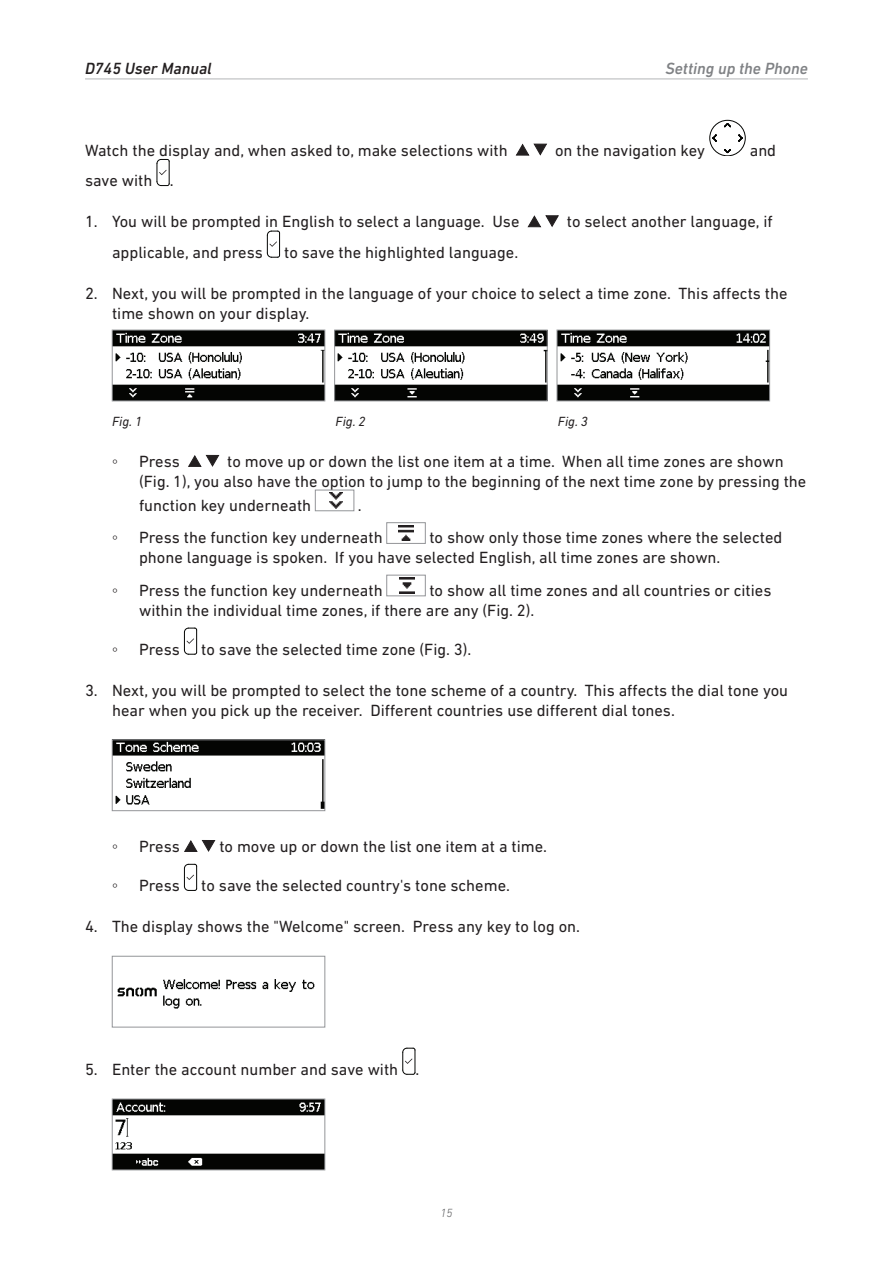
<style>
.page{position:relative;width:893px;height:1263px;background:#fff}
.page>*{position:absolute;margin:0;border:0;box-sizing:border-box;transform-origin:0 0}
.t1{font:16.5px/19.8px "DIN Next LT Pro";color:#231f20}
.t2{font:italic 500 16.5px "DIN Next LT Pro";color:#808285}
.t3{font:italic 500 16.5px "DIN Next LT Pro";color:#231f20}
.t4{font:16.5px "Calibri";color:#231f20}
.t5{font:italic 13.5px "DIN Next LT Pro";color:#231f20}
.t6{font:italic 300 12px "DIN Next LT Pro";color:#57585a}
</style>
<div class="page">
<hr style="left:85px;top:78px;width:723px;height:1px;background:#bcbdc0">
<svg style="left:516px;top:144px;width:31px;height:12px"></svg>
<div style="left:709px;top:120px;width:37px;height:36px;border:1px solid #040503;border-radius:50%"></div>
<svg style="left:724px;top:123px;width:7px;height:4px"></svg>
<svg style="left:724px;top:149px;width:7px;height:4px"></svg>
<svg style="left:738px;top:135px;width:5px;height:7px"></svg>
<svg style="left:712px;top:135px;width:5px;height:7px"></svg>
<svg style="left:156px;top:159px;width:14px;height:27px"></svg>
<svg style="left:527px;top:215px;width:32px;height:12px"></svg>
<svg style="left:267px;top:230px;width:13px;height:28px"></svg>
<img style="left:114px;top:332px;width:209px;height:67px">
<div style="left:112px;top:330px;width:213px;height:71px;border:1px solid #939598"></div>
<img style="left:336px;top:332px;width:209px;height:67px">
<img style="left:559px;top:332px;width:209px;height:67px">
<svg style="left:188px;top:455px;width:31px;height:12px"></svg>
<img style="left:329px;top:493px;width:13px;height:15px">
<div style="left:315px;top:490px;width:39px;height:21px;border:1px solid #939598"></div>
<img style="left:398px;top:525px;width:16px;height:16px">
<img style="left:399px;top:578px;width:16px;height:15px">
<div style="left:387px;top:575px;width:38px;height:21px;border:1px solid #939598"></div>
<svg style="left:184px;top:627px;width:13px;height:28px"></svg>
<img style="left:114px;top:742px;width:209px;height:67px">
<div style="left:112px;top:740px;width:213px;height:71px;border:1px solid #939598"></div>
<svg style="left:184px;top:840px;width:31px;height:12px"></svg>
<svg style="left:184px;top:864px;width:13px;height:27px"></svg>
<img style="left:117px;top:979px;width:198px;height:30px">
<div style="left:112px;top:956px;width:213px;height:71px;border:1px solid #939598"></div>
<svg style="left:402px;top:1047px;width:14px;height:28px"></svg>
<img style="left:114px;top:1101px;width:209px;height:67px">
<p class="t3" style="left:85px;top:59px;width:128px">D745 User Manual</p>
<p class="t2" style="left:665px;top:59px;width:144px">Setting up the Phone</p>
<p class="t1" style="left:85px;top:140px;width:424px">Watch the display and, when asked to, make selections with</p>
<p class="t1" style="left:555px;top:140px;width:152px">on the navigation key</p>
<p class="t1" style="left:750px;top:140px;width:28px">and</p>
<p class="t1" style="left:85px;top:170px;width:90px">save with .</p>
<p class="t1" style="left:85px;top:211px;width:436px">1. You will be prompted in English to select a language. Use</p>
<p class="t1" style="left:567px;top:211px;width:207px">to select another language, if</p>
<p class="t1" style="left:112px;top:242px;width:152px">applicable, and press</p>
<p class="t1" style="left:284px;top:242px;width:236px">to save the highlighted language.</p>
<p class="t1" style="left:112px;top:283px;width:677px;text-indent:-27px">2. Next, you will be prompted in the language of your choice to select a time zone. This affects the time shown on your display.</p>
<p class="t5" style="left:112px;top:413px;width:32px">Fig. 1</p>
<p class="t5" style="left:335px;top:413px;width:32px">Fig. 2</p>
<p class="t5" style="left:558px;top:413px;width:32px">Fig. 3</p>
<p class="t4" style="left:112px;top:451px;width:7px">◦</p>
<p class="t1" style="left:139px;top:451px;width:42px">Press</p>
<p class="t1" style="left:139px;top:451px;width:669px;text-indent:88px">to move up or down the list one item at a time. When all time zones are shown (Fig. 1), you also have the option to jump to the beginning of the next time zone by pressing the</p>
<p class="t1" style="left:139px;top:495px;width:174px">function key underneath</p>
<p class="t1" style="left:358px;top:495px;width:5px">.</p>
<p class="t4" style="left:112px;top:527px;width:7px">◦</p>
<p class="t1" style="left:139px;top:528px;width:245px">Press the function key underneath</p>
<p class="t1" style="left:139px;top:528px;width:645px;text-indent:290px">to show only those time zones where the selected phone language is spoken. If you have selected English, all time zones are shown.</p>
<p class="t4" style="left:112px;top:580px;width:7px">◦</p>
<p class="t1" style="left:139px;top:580px;width:245px">Press the function key underneath</p>
<p class="t1" style="left:139px;top:580px;width:634px;text-indent:290px">to show all time zones and all countries or cities within the individual time zones, if there are any (Fig. 2).</p>
<p class="t4" style="left:112px;top:639px;width:7px">◦</p>
<p class="t1" style="left:139px;top:639px;width:42px">Press</p>
<p class="t1" style="left:201px;top:639px;width:272px">to save the selected time zone (Fig. 3).</p>
<p class="t1" style="left:112px;top:680px;width:678px;text-indent:-27px">3. Next, you will be prompted to select the tone scheme of a country. This affects the dial tone you hear when you pick up the receiver. Different countries use different dial tones.</p>
<p class="t4" style="left:112px;top:836px;width:7px">◦</p>
<p class="t1" style="left:139px;top:836px;width:42px">Press</p>
<p class="t1" style="left:219px;top:836px;width:329px">to move up or down the list one item at a time.</p>
<p class="t4" style="left:112px;top:875px;width:7px">◦</p>
<p class="t1" style="left:139px;top:875px;width:42px">Press</p>
<p class="t1" style="left:201px;top:875px;width:310px">to save the selected country's tone scheme.</p>
<p class="t1" style="left:85px;top:916px;width:497px">4. The display shows the "Welcome" screen. Press any key to log on.</p>
<p class="t1" style="left:85px;top:1059px;width:336px">5. Enter the account number and save with .</p>
<p class="t6" style="left:440px;top:1205px;width:14px">15</p>
</div>
